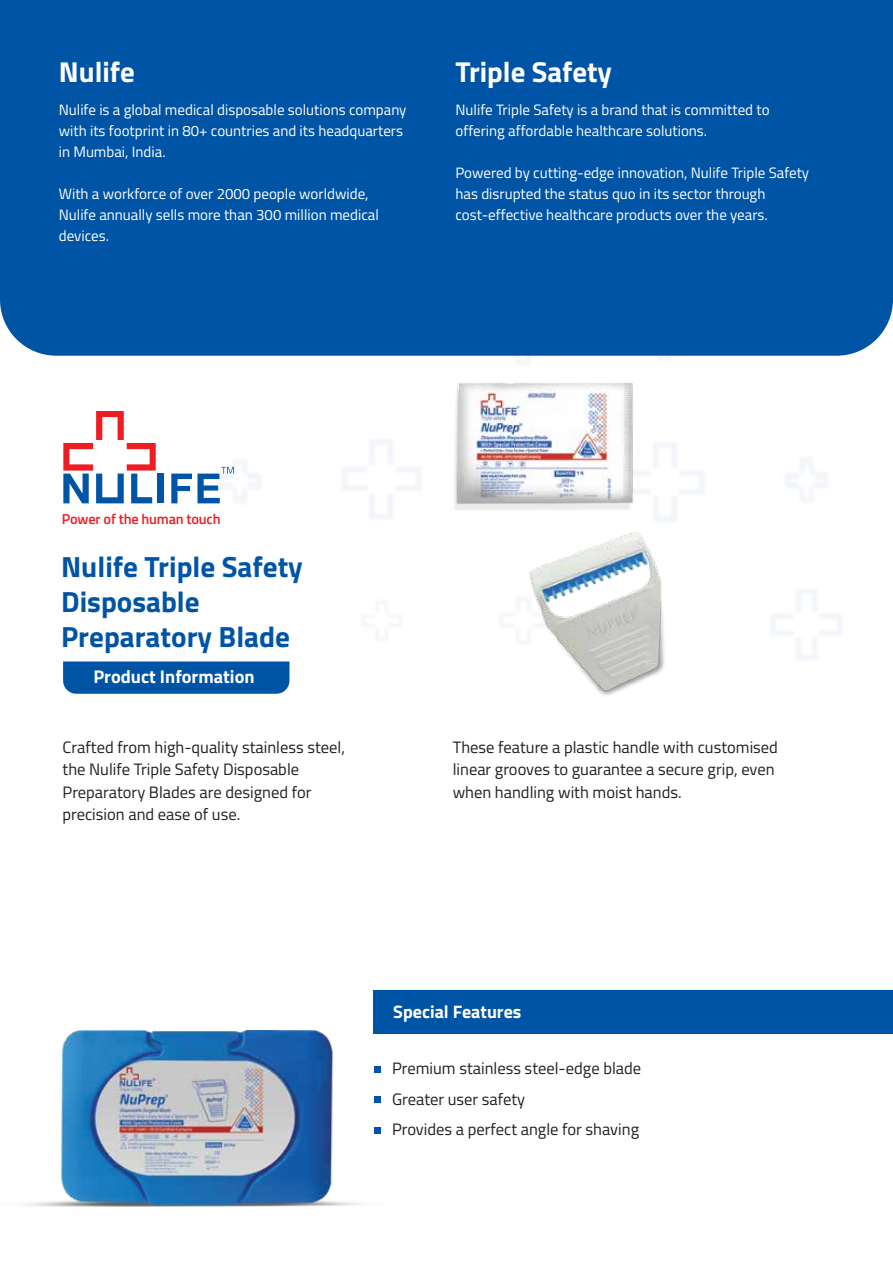
<style>
.page{position:relative;width:893px;height:1263px;background:#fff}
.page>*{position:absolute;margin:0;border:0;box-sizing:border-box;transform-origin:0 0}
.t1{font:700 29.25px/35px "Titillium";color:#0054a6}
.t2{font:700 28.8px "Titillium";color:#fff}
.t3{font:700 18.3px "Titillium";color:#fff}
.t4{font:700 18px "Titillium";color:#fff}
.t5{font:16.5px/22.5px "Titillium";color:#231f20}
.t6{font:15px/21px "Titillium";color:#fff}
.t7{font:600 14.4px "Titillium";letter-spacing:-.01em;color:#ed1d24}
</style>
<div class="page">
<div style="left:0;top:0;width:893px;height:356px;background:#0054a6"></div>
<div style="left:374px;top:990px;width:519px;height:44px;background:#0054a6"></div>
<svg style="left:63px;top:661px;width:226px;height:33px;background:#0859a8"></svg>
<div style="left:158px;top:474px;width:6px;height:29px;background:#0054a6"></div>
<svg style="left:63px;top:411px;width:93px;height:92px"></svg>
<svg style="left:171px;top:467px;width:63px;height:36px"></svg>
<img style="left:24px;top:1030px;width:357px;height:177px">
<img style="left:326px;top:291px;width:471px;height:405px">
<h2 class="t2" style="left:59px;top:50px;width:77px">Nulife</h2>
<p class="t6" style="left:59px;top:98px;width:349px">Nulife is a global medical disposable solutions company with its footprint in 80+ countries and its headquarters in Mumbai, India.</p>
<p class="t6" style="left:59px;top:182px;width:322px">With a workforce of over 2000 people worldwide,<br>Nulife annually sells more than 300 million medical devices.</p>
<h2 class="t2" style="left:455px;top:50px;width:158px">Triple Safety</h2>
<p class="t6" style="left:455px;top:98px;width:316px">Nulife Triple Safety is a brand that is committed to offering affordable healthcare solutions.</p>
<p class="t6" style="left:455px;top:161px;width:355px">Powered by cutting-edge innovation, Nulife Triple Safety has disrupted the status quo in its sector through cost-effective healthcare products over the years.</p>
<p class="t7" style="left:62px;top:508px;width:160px">Power of the human touch</p>
<h1 class="t1" style="left:61px;top:548px;width:243px">Nulife Triple Safety<br>Disposable<br>Preparatory Blade</h1>
<p class="t3" style="left:93px;top:663px;width:163px">Product Information</p>
<p class="t5" style="left:63px;top:735px;width:284px">Crafted from high-quality stainless steel, the Nulife Triple Safety Disposable Preparatory Blades are designed for precision and ease of use.</p>
<p class="t5" style="left:453px;top:735px;width:327px">These feature a plastic handle with customised linear grooves to guarantee a secure grip, even when handling with moist hands.</p>
<p class="t4" style="left:393px;top:998px;width:130px">Special Features</p>
<p class="t5" style="left:392px;top:1052px;width:251px;line-height:30.6px">Premium stainless steel-edge blade<br>Greater user safety<br>Provides a perfect angle for shaving</p>
</div>
